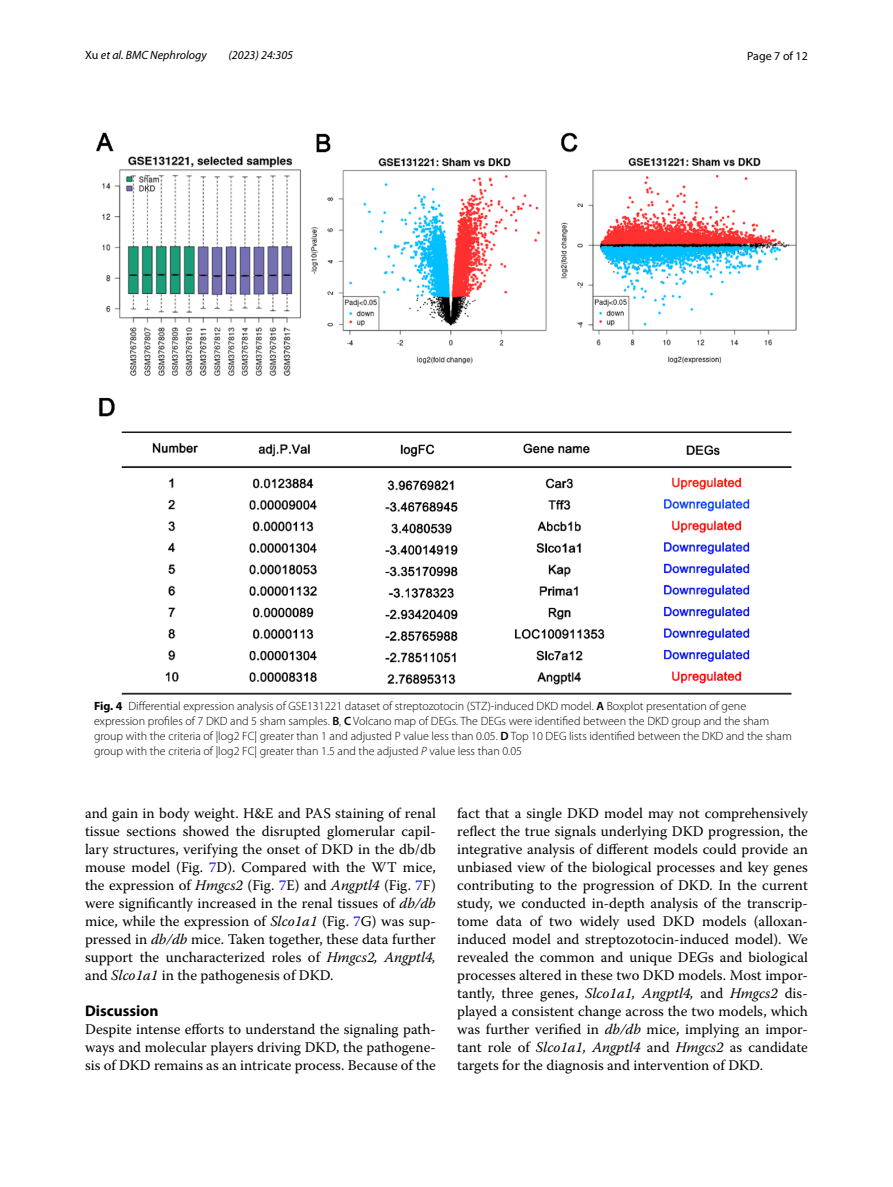
<style>
.page{position:relative;width:893px;height:1187px;background:#fff}
.page>*{position:absolute;margin:0;border:0;box-sizing:border-box;transform-origin:0 0}
.t1{font:700 15.45px "Myriad Pro";color:#000}
.t2{font:14.7px/18px "Warnock Pro";color:#000;text-align:justify}
.t3{font:300 12px/15px "Myriad Pro";color:#000}
.t4{font:italic 12px "Myriad Pro";color:#000}
.t5{font:12px "Myriad Pro";color:#000}
.s1{font-style:normal}
.s2{font-weight:700}
.s3{font-weight:600}
.s4{font-style:italic}
.s5{color:#00f}
</style>
<div class="page">
<img style="left:96px;top:133px;width:701px;height:561px">
<p class="t4" style="left:85px;top:48px;width:123px"><span class="s1">Xu</span> et al. BMC Nephrology</p>
<p class="t4" style="left:228px;top:48px;width:66px">(2023) 24:305</p>
<p class="t5" style="left:747px;top:48px;width:62px">Page 7 of 12</p>
<p class="t3" style="left:94px;top:698px;width:699px"><span class="s2">Fig. 4</span> Differential expression analysis of GSE131221 dataset of streptozotocin (STZ)-induced DKD model. <span class="s3">A</span> Boxplot presentation of gene expression profiles of 7 DKD and 5 sham samples. <span class="s3">B</span>, <span class="s3">C</span> Volcano map of DEGs. The DEGs were identified between the DKD group and the sham group with the criteria of |log2 FC| greater than 1 and adjusted P value less than 0.05. <span class="s3">D</span> Top 10 DEG lists identified between the DKD and the sham group with the criteria of |log2 FC| greater than 1.5 and the adjusted <span class="s4">P</span> value less than 0.05</p>
<p class="t2" style="left:85px;top:803px;width:352px">and gain in body weight. H&amp;E and PAS staining of renal tissue sections showed the disrupted glomerular capil&shy;lary structures, verifying the onset of DKD in the db/db mouse model (Fig. <span class="s5">7</span>D). Compared with the WT mice, the expression of <span class="s4">Hmgcs2</span> (Fig. <span class="s5">7</span>E) and <span class="s4">Angptl4</span> (Fig. <span class="s5">7</span>F) were significantly increased in the renal tissues of <span class="s4">db/db </span>mice, while the expression of <span class="s4">Slco1a1</span> (Fig. <span class="s5">7</span>G) was sup&shy;pressed in <span class="s4">db/db</span> mice. Taken together, these data further support the uncharacterized roles of <span class="s4">Hmgcs2, Angptl4, </span>and <span class="s4">Slco1a1</span> in the pathogenesis of DKD.</p>
<p class="t1" style="left:85px;top:1000px;width:75px">Discussion</p>
<p class="t2" style="left:85px;top:1019px;width:352px">Despite intense efforts to understand the signaling path&shy;ways and molecular players driving DKD, the pathogene&shy;sis of DKD remains as an intricate process. Because of the</p>
<p class="t2" style="left:457px;top:803px;width:352px">fact that a single DKD model may not comprehensively reflect the true signals underlying DKD progression, the integrative analysis of different models could provide an unbiased view of the biological processes and key genes contributing to the progression of DKD. In the current study, we conducted in-depth analysis of the transcrip&shy;tome data of two widely used DKD models (alloxan&shy;induced model and streptozotocin-induced model). We revealed the common and unique DEGs and biological processes altered in these two DKD models. Most impor&shy;tantly, three genes, <span class="s4">Slco1a1, Angptl4,</span> and <span class="s4">Hmgcs2</span> dis&shy;played a consistent change across the two models, which was further verified in <span class="s4">db/db</span> mice, implying an impor&shy;tant role of <span class="s4">Slco1a1, Angptl4</span> and <span class="s4">Hmgcs2</span> as candidate targets for the diagnosis and intervention of DKD.</p>
</div>
